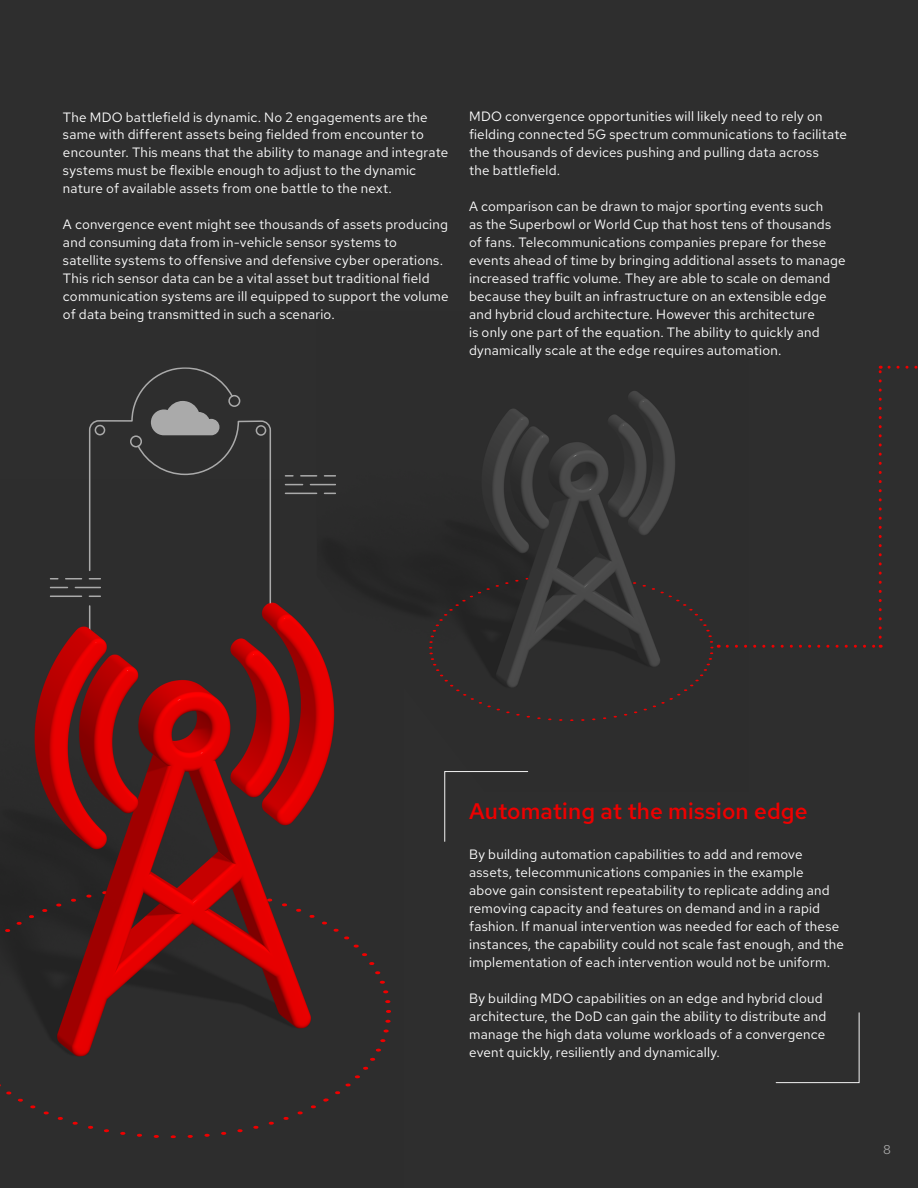
<style>
.page{position:relative;width:918px;height:1188px;background:#2e2e2e}
.page>*{position:absolute;margin:0;border:0;box-sizing:border-box;transform-origin:0 0}
.t1{font:500 22.5px "Red Hat Text";letter-spacing:.005em;color:#e00}
.t2{font:13.5px/18px "Red Hat Text";letter-spacing:.015em;color:#fff}
.t3{font:12.75px "Red Hat Text";color:#aaa}
</style>
<div class="page">
<img style="left:0;top:479px;width:404px;height:709px">
<img style="left:317px;top:312px;width:431px;height:479px">
<svg style="left:50px;top:367px;width:285px;height:283px;background:#373232"></svg>
<svg style="left:727px;top:645px;width:154px;height:3px"></svg>
<svg style="left:879px;top:366px;width:3px;height:271px"></svg>
<svg style="left:889px;top:366px;width:29px;height:3px"></svg>
<svg style="left:0;top:885px;width:391px;height:253px;background:#472323"></svg>
<svg style="left:429px;top:574px;width:290px;height:147px;background:#302e2e"></svg>
<div style="left:444px;top:771px;width:84px;height:71px;background:#2e2e2e"></div>
<div style="left:775px;top:1012px;width:85px;height:71px;background:#2e2e2e"></div>
<p class="t2" style="left:63px;top:108px;width:387px">The MDO battlefield is dynamic. No 2 engagements are the same with different assets being fielded from encounter to encounter. This means that the ability to manage and integrate systems must be flexible enough to adjust to the dynamic nature of available assets from one battle to the next.</p>
<p class="t2" style="left:63px;top:216px;width:387px">A convergence event might see thousands of assets producing and consuming data from in-vehicle sensor systems to satellite systems to offensive and defensive cyber operations.<br>This rich sensor data can be a vital asset but traditional field communication systems are ill equipped to support the volume of data being transmitted in such a scenario.</p>
<p class="t2" style="left:469px;top:107px;width:379px">MDO convergence opportunities will likely need to rely on fielding connected 5G spectrum communications to facilitate the thousands of devices pushing and pulling data across<br>the battlefield.</p>
<p class="t2" style="left:469px;top:197px;width:378px">A comparison can be drawn to major sporting events such<br>as the Superbowl or World Cup that host tens of thousands of fans. Telecommunications companies prepare for these events ahead of time by bringing additional assets to manage increased traffic volume. They are able to scale on demand because they built an infrastructure on an extensible edge and hybrid cloud architecture. However this architecture<br>is only one part of the equation. The ability to quickly and dynamically scale at the edge requires automation.</p>
<h1 class="t1" style="left:469px;top:796px;width:340px">Automating at the mission edge</h1>
<p class="t2" style="left:469px;top:845px;width:376px">By building automation capabilities to add and remove assets, telecommunications companies in the example above gain consistent repeatability to replicate adding and removing capacity and features on demand and in a rapid fashion. If manual intervention was needed for each of these instances, the capability could not scale fast enough, and the implementation of each intervention would not be uniform.</p>
<p class="t2" style="left:469px;top:989px;width:359px">By building MDO capabilities on an edge and hybrid cloud architecture, the DoD can gain the ability to distribute and manage the high data volume workloads of a convergence event quickly, resiliently and dynamically.</p>
<p class="t3" style="left:883px;top:1141px;width:9px">8</p>
</div>
